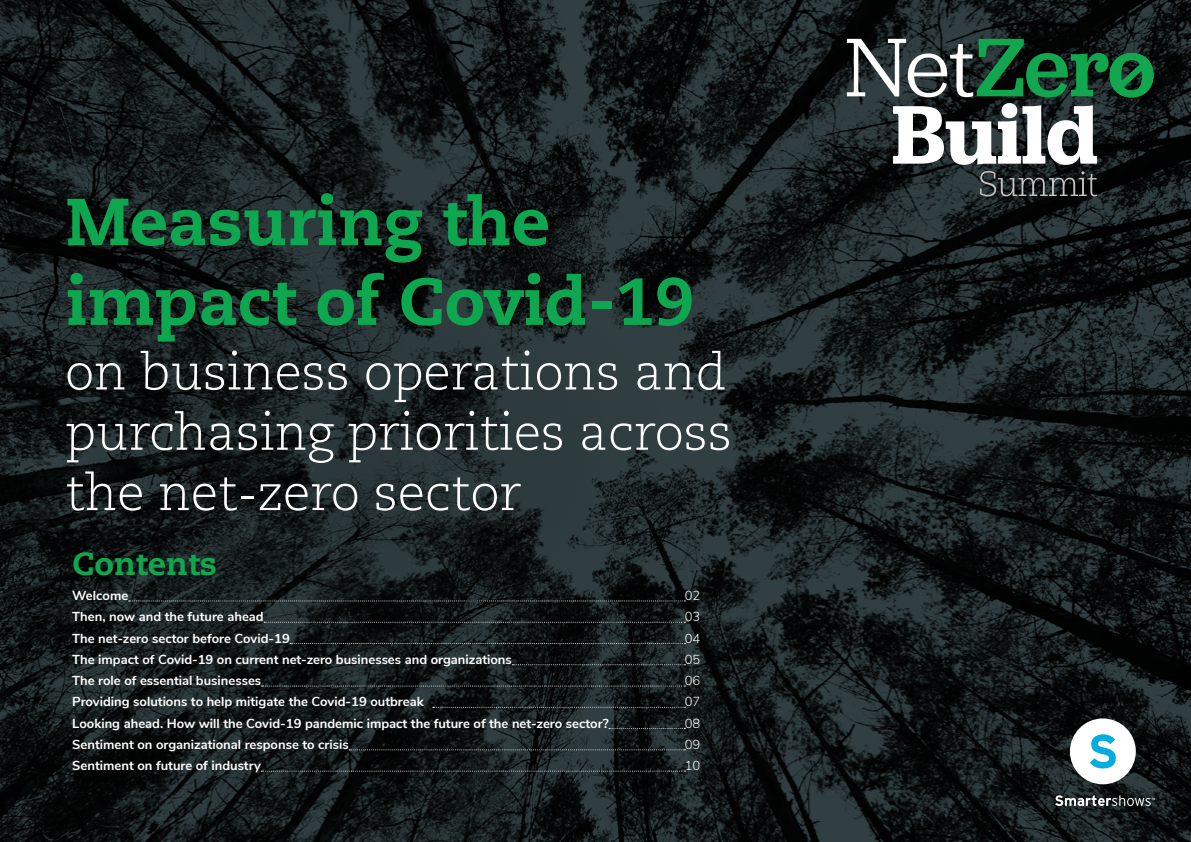
<style>
.page{position:relative;width:1191px;height:842px;background:#fff}
.page>*{position:absolute;margin:0;border:0;box-sizing:border-box;transform-origin:0 0}
.t1{font:800 66.4px/79.7px "Caecilia LT Pro 85";color:#0ea64f}
.t2{font:300 50.2px/60.3px "Caecilia LT Pro 45";color:#fff;text-align:justify}
.t3{font:800 32px "Caecilia LT Pro 85";color:#12a64f}
.t4{font:700 13px "Nunito Sans";color:#fff}
.t5{font:300 13px "Nunito Sans";color:#fff}
</style>
<div class="page">
<img style="left:0;top:0;width:1191px;height:842px">
<svg style="left:847px;top:39px;width:306px;height:58px;background:#325b46"></svg>
<svg style="left:980px;top:171px;width:117px;height:25px;background:#373b3c"></svg>
<svg style="left:893px;top:103px;width:204px;height:62px"></svg>
<div style="left:1070px;top:718px;width:65px;height:66px;background:#fff;border-radius:50%"></div>
<svg style="left:1090px;top:734px;width:25px;height:34px"></svg>
<svg style="left:1055px;top:795px;width:100px;height:11px"></svg>
<svg style="left:129px;top:601px;width:556px;height:1px"></svg>
<svg style="left:264px;top:622px;width:421px;height:1px"></svg>
<svg style="left:290px;top:643px;width:395px;height:1px"></svg>
<svg style="left:512px;top:664px;width:173px;height:1px"></svg>
<svg style="left:262px;top:686px;width:423px;height:1px"></svg>
<svg style="left:433px;top:707px;width:252px;height:1px"></svg>
<svg style="left:609px;top:728px;width:76px;height:1px"></svg>
<svg style="left:349px;top:749px;width:336px;height:1px"></svg>
<svg style="left:261px;top:771px;width:424px;height:1px"></svg>
<h1 class="t1" style="left:66px;top:180px;width:630px">Measuring the impact of Covid-19</h1>
<h2 class="t2" style="left:65px;top:341px;width:668px">on business operations and purchasing priorities across the net-zero sector</h2>
<h3 class="t3" style="left:72px;top:542px;width:146px">Contents</h3>
<p class="t4" style="left:72px;top:586px;width:57px">Welcome</p>
<p class="t5" style="left:685px;top:586px;width:17px">02</p>
<p class="t4" style="left:72px;top:607px;width:193px">Then, now and the future ahead</p>
<p class="t5" style="left:685px;top:607px;width:17px">03</p>
<p class="t4" style="left:72px;top:628px;width:219px">The net-zero sector before Covid-19</p>
<p class="t5" style="left:685px;top:628px;width:17px">04</p>
<p class="t4" style="left:72px;top:650px;width:441px">The impact of Covid-19 on current net-zero businesses and organizations</p>
<p class="t5" style="left:685px;top:650px;width:17px">05</p>
<p class="t4" style="left:72px;top:671px;width:190px">The role of essential businesses</p>
<p class="t5" style="left:685px;top:671px;width:17px">06</p>
<p class="t4" style="left:72px;top:692px;width:353px">Providing solutions to help mitigate the Covid-19 outbreak</p>
<p class="t5" style="left:685px;top:692px;width:17px">07</p>
<p class="t4" style="left:72px;top:713px;width:538px">Looking ahead. How will the Covid-19 pandemic impact the future of the net-zero sector?</p>
<p class="t5" style="left:685px;top:714px;width:17px">08</p>
<p class="t4" style="left:72px;top:735px;width:278px">Sentiment on organizational response to crisis</p>
<p class="t5" style="left:685px;top:735px;width:17px">09</p>
<p class="t4" style="left:72px;top:756px;width:190px">Sentiment on future of industry</p>
<p class="t5" style="left:685px;top:756px;width:17px">10</p>
</div>
